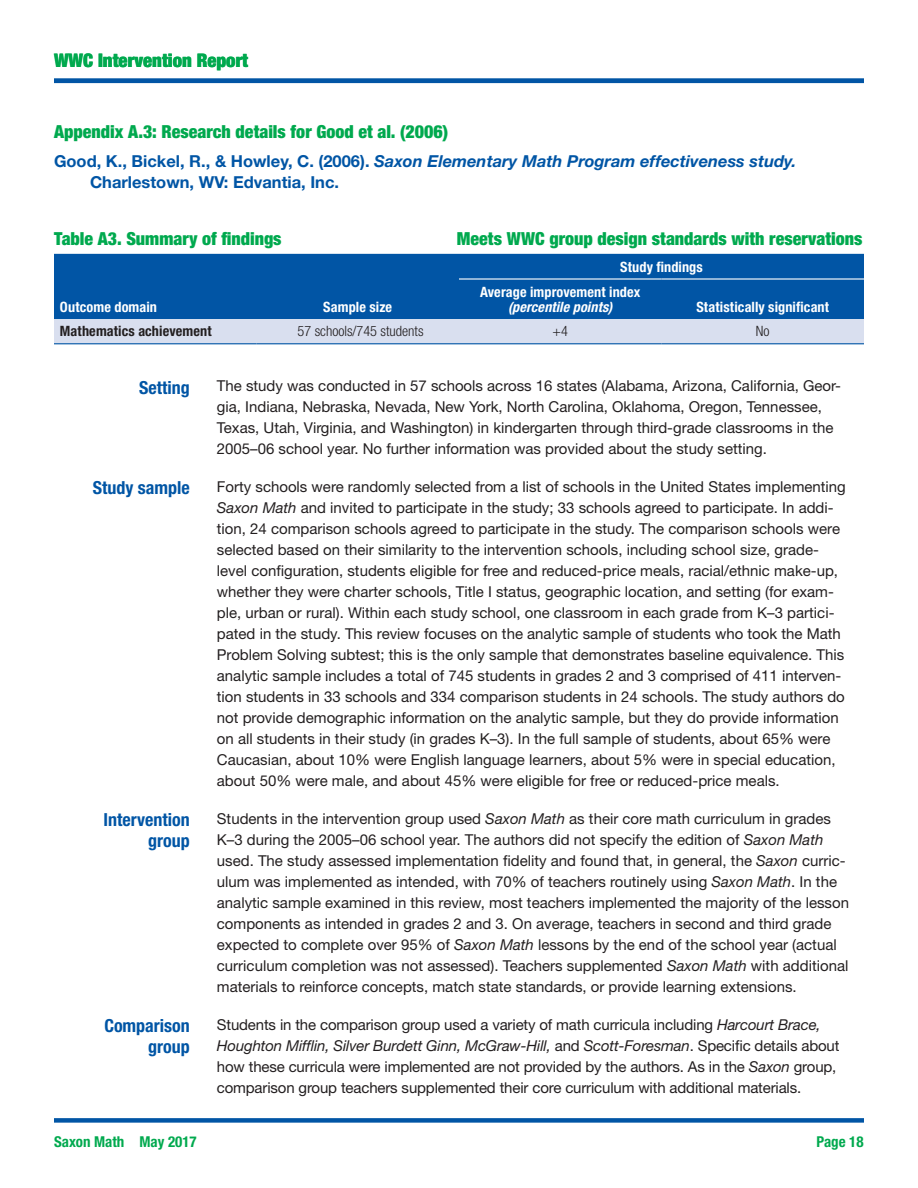
<style>
.page{position:relative;width:918px;height:1188px;background:#fff}
.page>*{position:absolute;margin:0;border:0;box-sizing:border-box;transform-origin:0 0}
.t1{font:900 condensed 18.75px "Helvetica Neue LT Std";color:#00a94e}
.t2{font:900 condensed 18px "Helvetica Neue LT Std";color:#00a94e}
.t3{font:700 condensed 18px/21px "Helvetica Neue LT Std";color:#0155a5;text-align:right}
.t4{font:700 16.5px/21px "Helvetica Neue LT Std";color:#0155a5}
.t5{font:15px/21px "Helvetica Neue LT Std";color:#231f20}
.t6{font:700 condensed 15px "Helvetica Neue LT Std";color:#00a94e}
.t7{font:700 condensed 14.25px "Helvetica Neue LT Std";letter-spacing:.01em;color:#fff}
.t8{font:300 condensed 14.25px "Helvetica Neue LT Std";color:#231f20}
.t9{font:700 condensed 14.25px "Helvetica Neue LT Std";letter-spacing:.01em;color:#231f20}
.t10{font:italic 700 condensed 14.25px "Helvetica Neue LT Std";letter-spacing:.01em;color:#fff}
.s1{font-style:italic}
</style>
<div class="page">
<div style="left:54px;top:1118px;width:810px;height:5px;background:#0155a5"></div>
<hr style="left:54px;top:79px;width:810px;height:4px;background:#0155a5">
<div style="left:54px;top:254px;width:810px;height:65px;background:#0155a5"></div>
<div style="left:54px;top:319px;width:810px;height:24px;background:#d9dfef"></div>
<hr style="left:459px;top:278px;width:203px;height:2px;background:#fff">
<hr style="left:662px;top:278px;width:202px;height:2px;background:#fff">
<hr style="left:54px;top:343px;width:202px;height:1px;background:#0155a5">
<hr style="left:256px;top:343px;width:203px;height:1px;background:#0155a5">
<hr style="left:459px;top:343px;width:203px;height:1px;background:#0155a5">
<hr style="left:662px;top:343px;width:202px;height:1px;background:#0155a5">
<p class="t1" style="left:54px;top:49px;width:196px">WWC Intervention Report</p>
<p class="t2" style="left:54px;top:121px;width:396px">Appendix A.3: Research details for Good et al. (2006)</p>
<p class="t4" style="left:90px;top:151px;width:708px;text-indent:-36px">Good, K., Bickel, R., &amp; Howley, C. (2006). <span class="s1">Saxon Elementary Math Program effectiveness study.<br></span>Charlestown, WV: Edvantia, Inc.</p>
<p class="t2" style="left:54px;top:227px;width:229px">Table A3. Summary of findings</p>
<p class="t2" style="left:457px;top:227px;width:407px">Meets WWC group design standards with reservations</p>
<p class="t7" style="left:620px;top:258px;width:84px">Study findings</p>
<p class="t7" style="left:60px;top:298px;width:99px">Outcome domain</p>
<p class="t7" style="left:323px;top:298px;width:70px">Sample size</p>
<p class="t7" style="left:480px;top:283px;width:162px">Average improvement index</p>
<p class="t10" style="left:508px;top:298px;width:106px">(percentile points)</p>
<p class="t7" style="left:696px;top:298px;width:134px">Statistically significant</p>
<p class="t9" style="left:60px;top:323px;width:153px">Mathematics achievement</p>
<p class="t8" style="left:298px;top:323px;width:127px">57 schools/745 students</p>
<p class="t8" style="left:552px;top:323px;width:17px">+4</p>
<p class="t8" style="left:756px;top:323px;width:15px">No</p>
<p class="t3" style="left:139px;top:376px;width:52px">Setting</p>
<p class="t5" style="left:217px;top:375px;width:626px">The study was conducted in 57 schools across 16 states (Alabama, Arizona, California, Geor&shy;gia, Indiana, Nebraska, Nevada, New York, North Carolina, Oklahoma, Oregon, Tennessee, Texas, Utah, Virginia, and Washington) in kindergarten through third-grade classrooms in the 2005–06 school year. No further information was provided about the study setting.</p>
<p class="t3" style="left:93px;top:477px;width:98px">Study sample</p>
<p class="t5" style="left:217px;top:476px;width:631px">Forty schools were randomly selected from a list of schools in the United States implementing <span class="s1">Saxon Math</span> and invited to participate in the study; 33 schools agreed to participate. In addi&shy;tion, 24 comparison schools agreed to participate in the study. The comparison schools were selected based on their similarity to the intervention schools, including school size, grade&shy;level configuration, students eligible for free and reduced-price meals, racial/ethnic make-up, whether they were charter schools, Title I status, geographic location, and setting (for exam&shy;ple, urban or rural). Within each study school, one classroom in each grade from K–3 partici&shy;pated in the study. This review focuses on the analytic sample of students who took the Math Problem Solving subtest; this is the only sample that demonstrates baseline equivalence. This analytic sample includes a total of 745 students in grades 2 and 3 comprised of 411 interven&shy;tion students in 33 schools and 334 comparison students in 24 schools. The study authors do not provide demographic information on the analytic sample, but they do provide information on all students in their study (in grades K–3). In the full sample of students, about 65% were Caucasian, about 10% were English language learners, about 5% were in special education, about 50% were male, and about 45% were eligible for free or reduced-price meals.</p>
<p class="t3" style="left:104px;top:809px;width:88px">Intervention group</p>
<p class="t5" style="left:217px;top:808px;width:634px">Students in the intervention group used <span class="s1">Saxon Math</span> as their core math curriculum in grades K–3 during the 2005–06 school year. The authors did not specify the edition of <span class="s1">Saxon Math </span>used. The study assessed implementation fidelity and found that, in general, the <span class="s1">Saxon</span> curric&shy;ulum was implemented as intended, with 70% of teachers routinely using <span class="s1">Saxon Math</span>. In the analytic sample examined in this review, most teachers implemented the majority of the lesson components as intended in grades 2 and 3. On average, teachers in second and third grade expected to complete over 95% of <span class="s1">Saxon Math</span> lessons by the end of the school year (actual curriculum completion was not assessed). Teachers supplemented <span class="s1">Saxon Math</span> with additional materials to reinforce concepts, match state standards, or provide learning extensions.</p>
<p class="t3" style="left:104px;top:1015px;width:87px">Comparison group</p>
<p class="t5" style="left:217px;top:1014px;width:624px">Students in the comparison group used a variety of math curricula including <span class="s1">Harcourt Brace, Houghton Mifflin, Silver Burdett Ginn, McGraw-Hill,</span> and <span class="s1">Scott-Foresman</span>. Specific details about how these curricula were implemented are not provided by the authors. As in the <span class="s1">Saxon</span> group, comparison group teachers supplemented their core curriculum with additional materials.</p>
<p class="t6" style="left:54px;top:1132px;width:144px">Saxon Math May 2017</p>
<p class="t6" style="left:817px;top:1132px;width:49px">Page 18</p>
</div>
